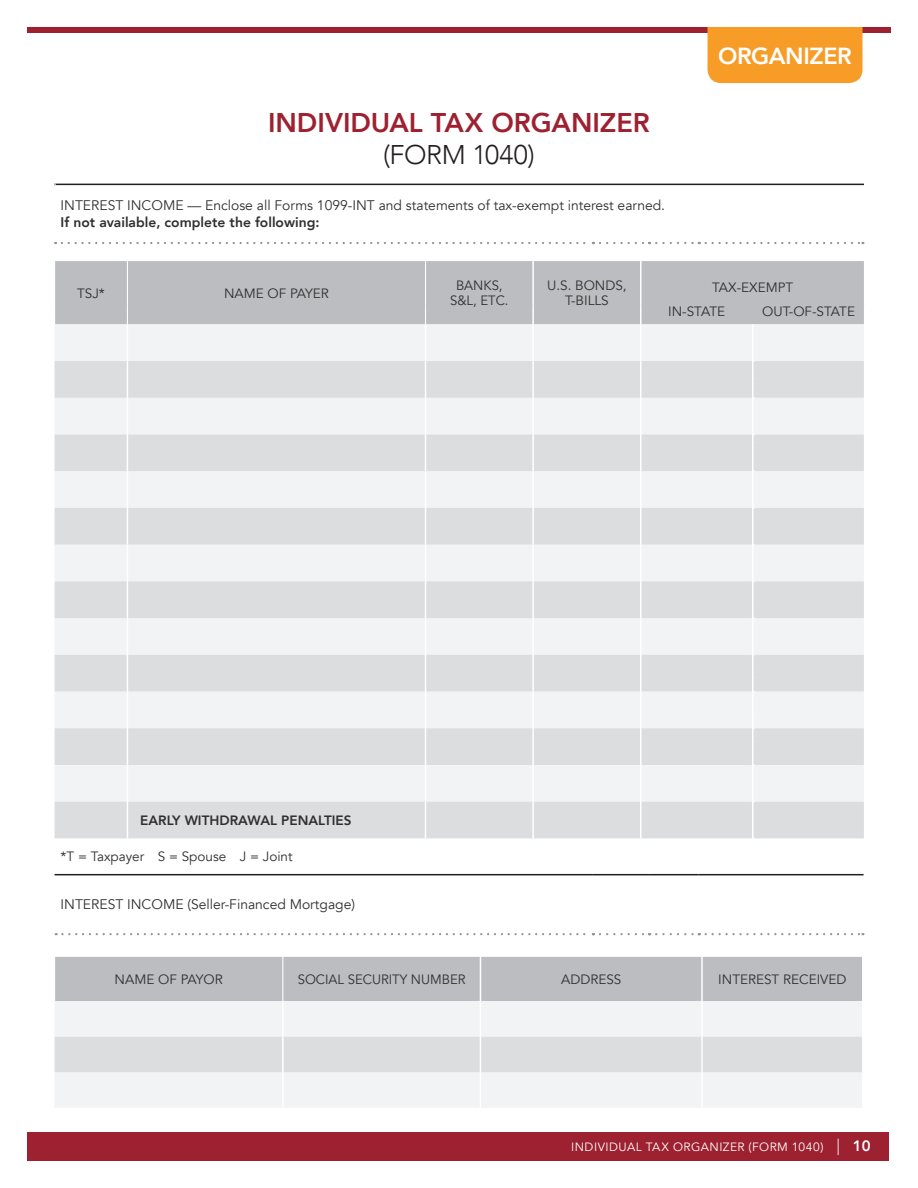
<style>
.page{position:relative;width:918px;height:1188px;background:#fff}
.page>*{position:absolute;margin:0;border:0;box-sizing:border-box;transform-origin:0 0}
.t1{font:800 27px "Avenir LT Com";color:#9d2130}
.t2{font:300 27px "Avenir LT Com";letter-spacing:-.015em;color:#231f20}
.t3{font:800 23.25px "Avenir LT Com";letter-spacing:-.015em;color:#fff}
.t4{font:13.8px "Avenir LT Com";color:#312f30}
.t5{font:800 13.8px "Avenir LT Com";color:#312f30}
.t6{font:13.5px/15px "Avenir LT Com";color:#312f30;text-align:center}
.t7{font:800 13.5px "Avenir LT Com";color:#312f30}
.t8{font:12px "Avenir LT Com";letter-spacing:.04em;color:#fff}
.s1{font-weight:300;font-size:16.5px}
.s2{font-weight:800;font-size:15px}
</style>
<div class="page">
<div style="left:27px;top:1132px;width:862px;height:29px;background:#9d2130"></div>
<div style="left:27px;top:27px;width:864px;height:6px;background:#9d2130"></div>
<hr style="left:54px;top:184px;width:810px;height:1px;background:#231f20">
<div style="left:708px;top:27px;width:154px;height:56px;background:#f89c28"></div>
<svg style="left:62px;top:242px;width:532px;height:2px"></svg>
<svg style="left:600px;top:242px;width:50px;height:2px"></svg>
<svg style="left:656px;top:242px;width:44px;height:2px"></svg>
<svg style="left:706px;top:242px;width:157px;height:2px"></svg>
<svg style="left:56px;top:933px;width:538px;height:2px"></svg>
<svg style="left:600px;top:933px;width:50px;height:2px"></svg>
<svg style="left:656px;top:933px;width:44px;height:2px"></svg>
<svg style="left:706px;top:933px;width:157px;height:2px"></svg>
<hr style="left:55px;top:874px;width:538px;height:1px;background:#231f20">
<hr style="left:593px;top:874px;width:56px;height:1px;background:#231f20">
<hr style="left:649px;top:874px;width:50px;height:1px;background:#231f20">
<hr style="left:699px;top:874px;width:165px;height:1px;background:#231f20">
<div style="left:55px;top:261px;width:809px;height:63px;background:#bcbdc0"></div>
<div style="left:55px;top:324px;width:809px;height:37px;background:#f2f3f4"></div>
<svg style="left:55px;top:361px;width:809px;height:477px;fill:#dcdddf"></svg>
<hr style="left:532px;top:261px;width:2px;height:44px;background:#fff">
<svg style="left:532px;top:305px;width:2px;height:19px"></svg>
<hr style="left:127px;top:261px;width:1px;height:44px;background:#fff">
<hr style="left:425px;top:261px;width:1px;height:44px;background:#fff">
<svg style="left:127px;top:305px;width:1px;height:19px"></svg>
<svg style="left:425px;top:305px;width:1px;height:19px"></svg>
<hr style="left:425px;top:324px;width:1px;height:37px;background:#fff">
<hr style="left:425px;top:361px;width:1px;height:37px;background:#fff">
<hr style="left:425px;top:398px;width:1px;height:36px;background:#fff">
<hr style="left:425px;top:434px;width:1px;height:37px;background:#fff">
<hr style="left:425px;top:471px;width:1px;height:37px;background:#fff">
<hr style="left:425px;top:508px;width:1px;height:37px;background:#fff">
<hr style="left:425px;top:545px;width:1px;height:36px;background:#fff">
<hr style="left:425px;top:581px;width:1px;height:37px;background:#fff">
<hr style="left:425px;top:618px;width:1px;height:37px;background:#fff">
<hr style="left:425px;top:655px;width:1px;height:37px;background:#fff">
<hr style="left:425px;top:692px;width:1px;height:36px;background:#fff">
<hr style="left:425px;top:728px;width:1px;height:37px;background:#fff">
<hr style="left:425px;top:765px;width:1px;height:37px;background:#fff">
<hr style="left:425px;top:802px;width:1px;height:36px;background:#fff">
<hr style="left:532px;top:324px;width:2px;height:37px;background:#fff">
<hr style="left:532px;top:361px;width:2px;height:37px;background:#fff">
<hr style="left:532px;top:398px;width:2px;height:36px;background:#fff">
<hr style="left:532px;top:434px;width:2px;height:37px;background:#fff">
<hr style="left:532px;top:471px;width:2px;height:37px;background:#fff">
<hr style="left:532px;top:508px;width:2px;height:37px;background:#fff">
<hr style="left:532px;top:545px;width:2px;height:36px;background:#fff">
<hr style="left:532px;top:581px;width:2px;height:37px;background:#fff">
<hr style="left:532px;top:618px;width:2px;height:37px;background:#fff">
<hr style="left:532px;top:655px;width:2px;height:37px;background:#fff">
<hr style="left:532px;top:692px;width:2px;height:36px;background:#fff">
<hr style="left:532px;top:728px;width:2px;height:37px;background:#fff">
<hr style="left:532px;top:765px;width:2px;height:37px;background:#fff">
<hr style="left:532px;top:802px;width:2px;height:36px;background:#fff">
<hr style="left:640px;top:261px;width:2px;height:44px;background:#fff">
<svg style="left:640px;top:305px;width:2px;height:19px"></svg>
<hr style="left:640px;top:324px;width:2px;height:37px;background:#fff">
<hr style="left:640px;top:361px;width:2px;height:37px;background:#fff">
<hr style="left:640px;top:398px;width:2px;height:36px;background:#fff">
<hr style="left:640px;top:434px;width:2px;height:37px;background:#fff">
<hr style="left:640px;top:471px;width:2px;height:37px;background:#fff">
<hr style="left:640px;top:508px;width:2px;height:37px;background:#fff">
<hr style="left:640px;top:545px;width:2px;height:36px;background:#fff">
<hr style="left:640px;top:581px;width:2px;height:37px;background:#fff">
<hr style="left:640px;top:618px;width:2px;height:37px;background:#fff">
<hr style="left:640px;top:655px;width:2px;height:37px;background:#fff">
<hr style="left:640px;top:692px;width:2px;height:36px;background:#fff">
<hr style="left:640px;top:728px;width:2px;height:37px;background:#fff">
<hr style="left:640px;top:765px;width:2px;height:37px;background:#fff">
<hr style="left:640px;top:802px;width:2px;height:36px;background:#fff">
<svg style="left:752px;top:324px;width:2px;height:514px"></svg>
<hr style="left:127px;top:324px;width:1px;height:37px;background:#fff">
<hr style="left:127px;top:361px;width:1px;height:37px;background:#fff">
<hr style="left:127px;top:398px;width:1px;height:36px;background:#fff">
<hr style="left:127px;top:434px;width:1px;height:37px;background:#fff">
<hr style="left:127px;top:471px;width:1px;height:37px;background:#fff">
<hr style="left:127px;top:508px;width:1px;height:37px;background:#fff">
<hr style="left:127px;top:545px;width:1px;height:36px;background:#fff">
<hr style="left:127px;top:581px;width:1px;height:37px;background:#fff">
<hr style="left:127px;top:618px;width:1px;height:37px;background:#fff">
<hr style="left:127px;top:655px;width:1px;height:37px;background:#fff">
<hr style="left:127px;top:692px;width:1px;height:36px;background:#fff">
<hr style="left:127px;top:728px;width:1px;height:37px;background:#fff">
<hr style="left:127px;top:765px;width:1px;height:37px;background:#fff">
<hr style="left:127px;top:802px;width:1px;height:36px;background:#fff">
<div style="left:55px;top:957px;width:807px;height:44px;background:#bcbdc0"></div>
<div style="left:55px;top:1001px;width:807px;height:106px;background:#f2f3f4"></div>
<div style="left:55px;top:1037px;width:807px;height:35px;background:#dcdddf"></div>
<hr style="left:701px;top:957px;width:2px;height:44px;background:#fff">
<hr style="left:480px;top:957px;width:1px;height:44px;background:#fff">
<hr style="left:282px;top:957px;width:1px;height:44px;background:#fff">
<hr style="left:282px;top:1001px;width:2px;height:36px;background:#fff">
<hr style="left:282px;top:1037px;width:2px;height:35px;background:#fff">
<hr style="left:282px;top:1072px;width:2px;height:36px;background:#fff">
<hr style="left:480px;top:1001px;width:1px;height:36px;background:#fff">
<hr style="left:480px;top:1037px;width:1px;height:35px;background:#fff">
<hr style="left:480px;top:1072px;width:1px;height:36px;background:#fff">
<hr style="left:701px;top:1001px;width:2px;height:36px;background:#fff">
<hr style="left:701px;top:1037px;width:2px;height:35px;background:#fff">
<hr style="left:701px;top:1072px;width:2px;height:36px;background:#fff">
<h1 class="t1" style="left:268px;top:106px;width:383px">INDIVIDUAL TAX ORGANIZER</h1>
<h1 class="t2" style="left:383px;top:139px;width:153px">(FORM 1040)</h1>
<p class="t4" style="left:61px;top:197px;width:606px">INTEREST INCOME — Enclose all Forms 1099-INT and statements of tax-exempt interest earned.</p>
<p class="t5" style="left:61px;top:214px;width:261px">If not available, complete the following:</p>
<h2 class="t3" style="left:718px;top:42px;width:135px">ORGANIZER</h2>
<p class="t6" style="left:77px;top:286px;width:29px">TSJ*</p>
<p class="t6" style="left:224px;top:286px;width:106px">NAME OF PAYER</p>
<p class="t6" style="left:450px;top:278px;width:60px">BANKS,<br>S&amp;L, ETC.</p>
<p class="t6" style="left:547px;top:278px;width:81px">U.S. BONDS,<br>T-BILLS</p>
<p class="t6" style="left:668px;top:276px;width:127px;line-height:23.7px;text-align:left;text-indent:44px">TAX-EXEMPT<br>IN-STATE</p>
<p class="t6" style="left:762px;top:304px;width:94px">OUT-OF-STATE</p>
<p class="t7" style="left:140px;top:812px;width:213px">EARLY WITHDRAWAL PENALTIES</p>
<p class="t6" style="left:61px;top:849px;width:234px">*T = Taxpayer S = Spouse J = Joint</p>
<p class="t4" style="left:61px;top:897px;width:296px">INTEREST INCOME (Seller-Financed Mortgage)</p>
<p class="t6" style="left:115px;top:972px;width:110px">NAME OF PAYOR</p>
<p class="t6" style="left:298px;top:972px;width:169px">SOCIAL SECURITY NUMBER</p>
<p class="t6" style="left:561px;top:972px;width:62px">ADDRESS</p>
<p class="t6" style="left:718px;top:972px;width:130px">INTEREST RECEIVED</p>
<p class="t8" style="left:571px;top:1140px;width:301px">INDIVIDUAL TAX ORGANIZER (FORM 1040) <span class="s1">|</span> <span class="s2">10</span></p>
</div>
